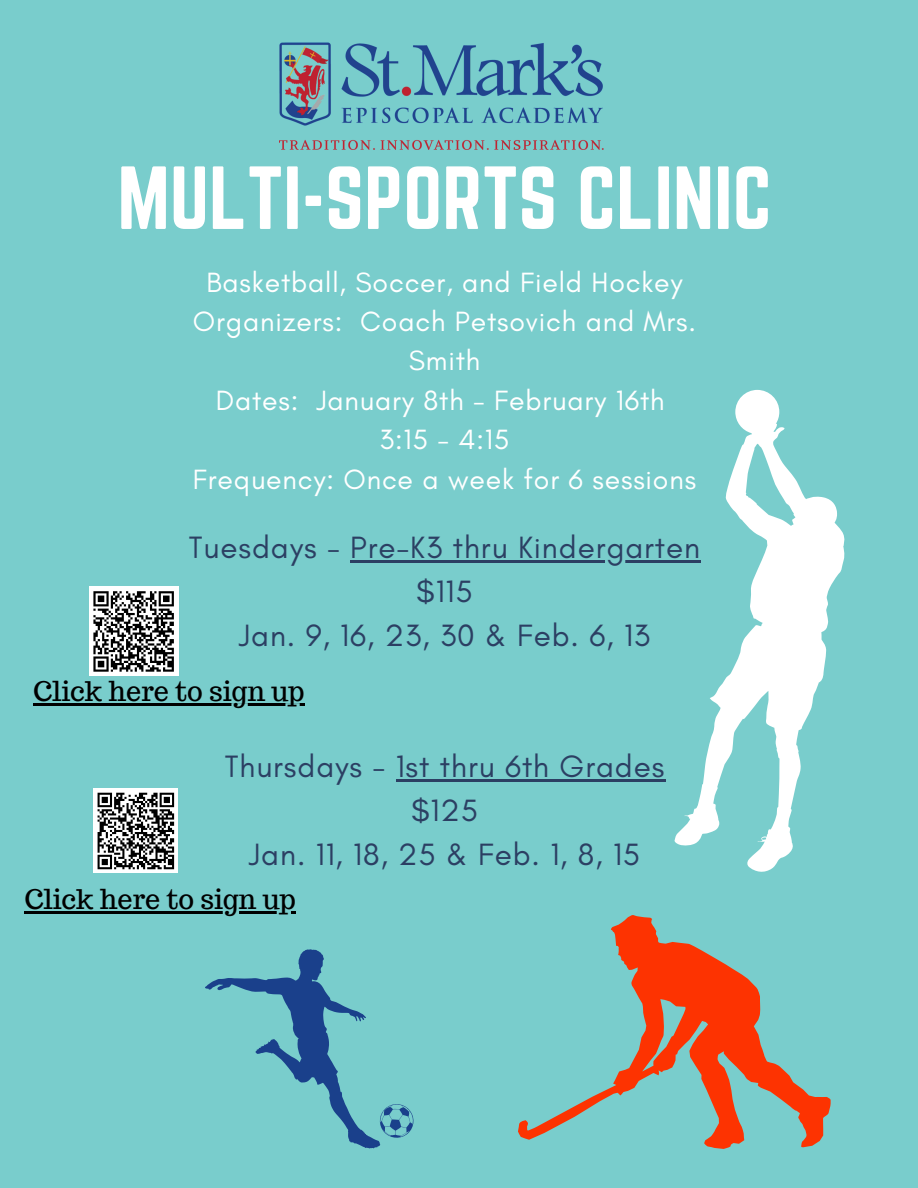
<style>
.page{position:relative;width:918px;height:1188px;background:#79cdcc}
.page>*{position:absolute;margin:0;border:0;box-sizing:border-box;transform-origin:0 0}
.t1{font:78.15px "Norwester";color:#fff}
.t2{font:31.35px "Glacial Indifference";letter-spacing:.03em;color:#2c3f63}
.t3{font:28.35px/39.3px "Glacial Indifference";letter-spacing:.03em;color:#fff;text-align:center}
.t4{font:27px "Trocchi";color:#000}
</style>
<div class="page">
<img style="left:280px;top:42px;width:324px;height:108px">
<svg style="left:518px;top:915px;width:313px;height:234px"></svg>
<svg style="left:205px;top:949px;width:209px;height:199px"></svg>
<svg style="left:674px;top:390px;width:171px;height:482px"></svg>
<hr style="left:350px;top:560px;width:351px;height:2px;background:#2c3f63">
<hr style="left:396px;top:780px;width:269px;height:2px;background:#2c3f63">
<div style="left:89px;top:587px;width:89px;height:89px;background:#fff"></div>
<svg style="left:93px;top:591px;width:81px;height:81px"></svg>
<div style="left:93px;top:789px;width:85px;height:84px;background:#fff"></div>
<svg style="left:97px;top:792px;width:78px;height:78px"></svg>
<hr style="left:33px;top:704px;width:272px;height:2px;background:#000">
<hr style="left:24px;top:911px;width:272px;height:2px;background:#000">
<p class="t1" style="left:117px;top:151px;width:656px">MULTI-SPORTS CLINIC</p>
<p class="t3" style="left:206px;top:262px;width:478px">Basketball, Soccer, and Field Hockey</p>
<p class="t3" style="left:193px;top:302px;width:505px">Organizers: Coach Petsovich and Mrs.<br>Smith</p>
<p class="t3" style="left:216px;top:380px;width:450px">Dates: January 8th - February 16th</p>
<p class="t3" style="left:380px;top:420px;width:132px">3:15 - 4:15</p>
<p class="t3" style="left:193px;top:459px;width:505px">Frequency: Once a week for 6 sessions</p>
<p class="t2" style="left:189px;top:528px;width:513px">Tuesdays - Pre-K3 thru Kindergarten</p>
<p class="t2" style="left:416px;top:572px;width:58px">$115</p>
<p class="t2" style="left:239px;top:616px;width:413px">Jan. 9, 16, 23, 30 &amp; Feb. 6, 13</p>
<p class="t4" style="left:33px;top:674px;width:273px">Click here to sign up</p>
<p class="t2" style="left:225px;top:748px;width:441px">Thursdays - 1st thru 6th Grades</p>
<p class="t2" style="left:411px;top:791px;width:68px">$125</p>
<p class="t2" style="left:249px;top:835px;width:393px">Jan. 11, 18, 25 &amp; Feb. 1, 8, 15</p>
<p class="t4" style="left:24px;top:881px;width:273px">Click here to sign up</p>
</div>
